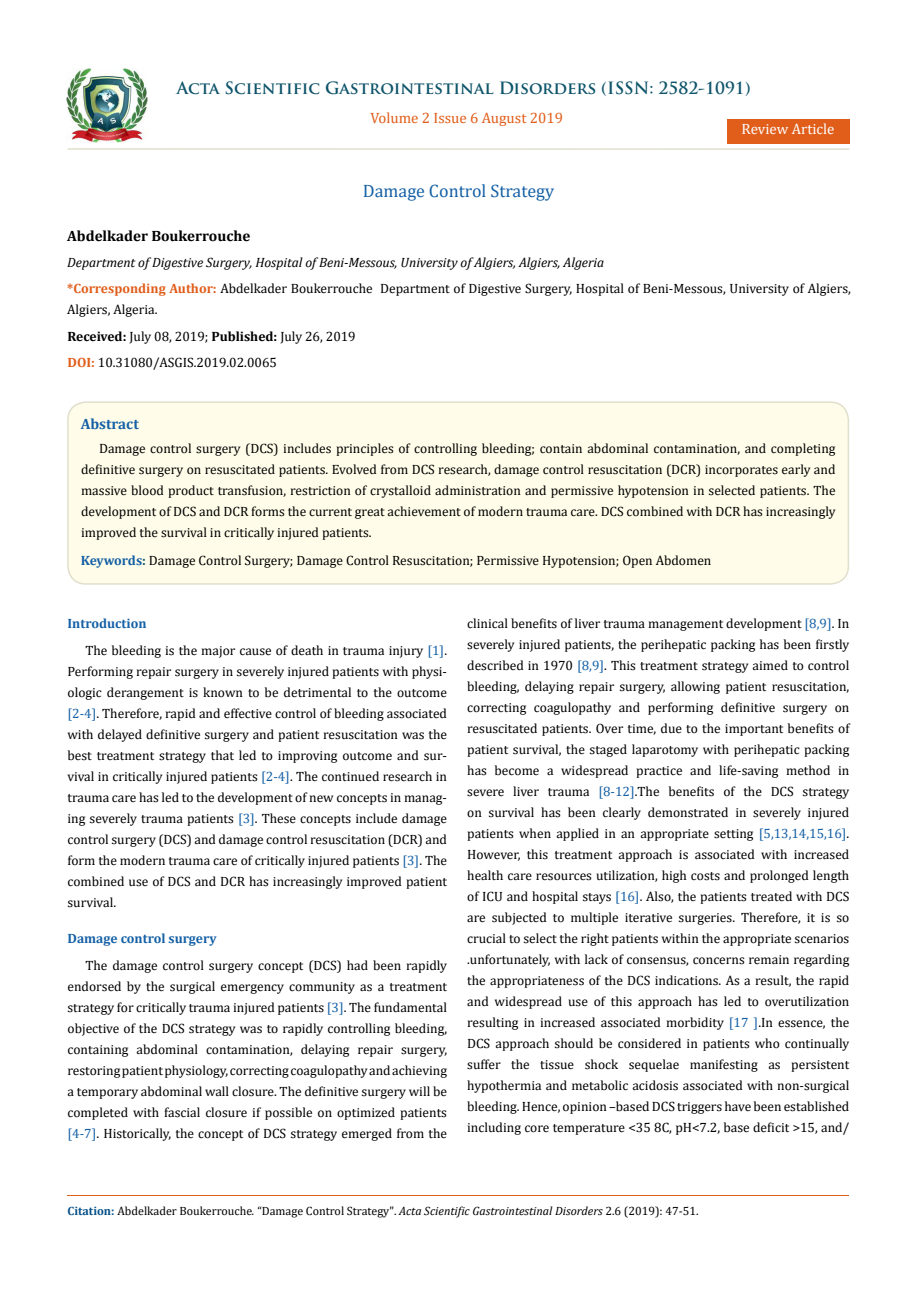
<style>
.page{position:relative;width:917px;height:1296px;background:#fff}
.page>*{position:absolute;margin:0;border:0;box-sizing:border-box;transform-origin:0 0}
.t1{font:18px "Cambria";color:#1560a6}
.t2{font:700 16.5px "Trajan Pro";color:#0e546a}
.t3{font:15px "Cambria";color:#e05d1a}
.t4{font:700 15px "Cambria";color:#000}
.t5{font:15px "Cambria";color:#fff}
.t6{font:700 15px "Cambria";color:#1560a6}
.t7{font:13.5px/21px "Cambria";color:#000;text-align:justify}
.t8{font:700 13.5px "Cambria";color:#1560a6}
.t9{font:12px "Cambria";color:#000}
.s1{font-style:italic}
.s2{font-weight:700;color:#e05d1a}
.s3{font-weight:700}
.s4{font-weight:700;color:#1560a6}
.s5{font-weight:700;color:#0e546a}
.s6{color:#1560a6}
.s7{font-weight:700;color:#035089}
</style>
<div class="page">
<img style="left:67px;top:68px;width:80px;height:74px">
<div style="left:726px;top:119px;width:123px;height:24px;background:#e05d1a"></div>
<div style="left:68px;top:402px;width:780px;height:182px;background:#fffde9;border-radius:18px"></div>
<div style="left:67px;top:401px;width:782px;height:184px;border:2px solid #e0dfcd;border-radius:18px"></div>
<hr style="left:67px;top:1196px;width:782px;height:1px;background:#e05d1a">
<hr style="left:67px;top:148px;width:782px;height:2px;background:#e0dfcd">
<p class="t2" style="left:177px;top:77px;width:575px">Acta Scientific Gastrointestinal Disorders (ISSN: 2582-1091)</p>
<p class="t3" style="left:370px;top:109px;width:194px">Volume 2 Issue 6 August 2019</p>
<p class="t5" style="left:741px;top:120px;width:94px">Review Article</p>
<h1 class="t1" style="left:363px;top:180px;width:193px">Damage Control Strategy</h1>
<p class="t4" style="left:67px;top:226px;width:185px">Abdelkader Boukerrouche</p>
<p class="t7" style="left:67px;top:250px;width:785px;line-height:25.2px"><span class="s1">Department of Digestive Surgery, Hospital of Beni-Messous, University of Algiers, Algiers, Algeria<br></span><span class="s2">*Corresponding Author:</span> Abdelkader Boukerrouche Department of Digestive Surgery, Hospital of Beni-Messous, University of Algiers,</p>
<p class="t7" style="left:67px;top:298px;width:92px">Algiers, Algeria.</p>
<p class="t7" style="left:67px;top:326px;width:290px"><span class="s3">Received:</span> July 08, 2019; <span class="s3">Published:</span> July 26, 2019</p>
<p class="t7" style="left:67px;top:352px;width:211px"><span class="s2">DOI:</span> 10.31080/ASGIS.2019.02.0065</p>
<p class="t6" style="left:81px;top:413px;width:60px">Abstract</p>
<p class="t7" style="left:81px;top:438px;width:756px;text-indent:18px">Damage control surgery (DCS) includes principles of controlling bleeding; contain abdominal contamination, and completing definitive surgery on resuscitated patients. Evolved from DCS research, damage control resuscitation (DCR) incorporates early and massive blood product transfusion, restriction of crystalloid administration and permissive hypotension in selected patients. The development of DCS and DCR forms the current great achievement of modern trauma care. DCS combined with DCR has increasingly improved the survival in critically injured patients.</p>
<p class="t7" style="left:81px;top:550px;width:632px"><span class="s4">Keywords</span><span class="s5">:</span> Damage Control Surgery; Damage Control Resuscitation; Permissive Hypotension; Open Abdomen</p>
<p class="t7" style="left:85px;top:609px;width:363px;line-height:27px;text-indent:-18px"><span class="s4">Introduction<br></span>The bleeding is the major cause of death in trauma injury <span class="s6">[1]</span>.</p>
<p class="t7" style="left:67px;top:660px;width:381px">Performing repair surgery in severely injured patients with physi&shy;ologic derangement is known to be detrimental to the outcome <span class="s6">[2-4]</span>. Therefore, rapid and effective control of bleeding associated with delayed definitive surgery and patient resuscitation was the best treatment strategy that led to improving outcome and sur&shy;vival in critically injured patients <span class="s6">[2-4]</span>. The continued research in trauma care has led to the development of new concepts in manag&shy;ing severely trauma patients <span class="s6">[3]</span>. These concepts include damage control surgery (DCS) and damage control resuscitation (DCR) and form the modern trauma care of critically injured patients <span class="s6">[3]</span>. The combined use of DCS and DCR has increasingly improved patient survival.</p>
<p class="t8" style="left:67px;top:929px;width:150px">Damage control surgery</p>
<p class="t7" style="left:67px;top:955px;width:381px;text-indent:18px">The damage control surgery concept (DCS) had been rapidly endorsed by the surgical emergency community as a treatment strategy for critically trauma injured patients <span class="s6">[3]</span>. The fundamental objective of the DCS strategy was to rapidly controlling bleeding, containing abdominal contamination, delaying repair surgery, restoring patient physiology, correcting coagulopathy and achieving a temporary abdominal wall closure. The definitive surgery will be completed with fascial closure if possible on optimized patients <span class="s6">[4-7]</span>. Historically, the concept of DCS strategy emerged from the</p>
<p class="t7" style="left:467px;top:613px;width:384px">clinical benefits of liver trauma management development <span class="s6">[8,9]</span>. In severely injured patients, the perihepatic packing has been firstly described in 1970 <span class="s6">[8,9]</span>. This treatment strategy aimed to control bleeding, delaying repair surgery, allowing patient resuscitation, correcting coagulopathy and performing definitive surgery on resuscitated patients. Over time, due to the important benefits of patient survival, the staged laparotomy with perihepatic packing has become a widespread practice and life-saving method in severe liver trauma <span class="s6">[8-12]</span>.The benefits of the DCS strategy on survival has been clearly demonstrated in severely injured patients when applied in an appropriate setting <span class="s6">[5,13,14,15,16]</span>.<br>However, this treatment approach is associated with increased health care resources utilization, high costs and prolonged length of ICU and hospital stays <span class="s6">[16]</span>. Also, the patients treated with DCS are subjected to multiple iterative surgeries. Therefore, it is so crucial to select the right patients within the appropriate scenarios .unfortunately, with lack of consensus, concerns remain regarding the appropriateness of the DCS indications. As a result, the rapid and widespread use of this approach has led to overutilization resulting in increased associated morbidity <span class="s6">[17 ]</span>.In essence, the DCS approach should be considered in patients who continually suffer the tissue shock sequelae manifesting as persistent hypothermia and metabolic acidosis associated with non-surgical bleeding. Hence, opinion –based DCS triggers have been established including core temperature &lt;35 8C, pH&lt;7.2, base deficit &gt;15, and/</p>
<p class="t9" style="left:67px;top:1204px;width:632px"><span class="s7">Citation:</span> Abdelkader Boukerrouche<span class="s1">.</span> “Damage Control Strategy". <span class="s1">Acta Scientific Gastrointestinal Disorders</span> 2.6 (2019): 47-51.</p>
</div>
